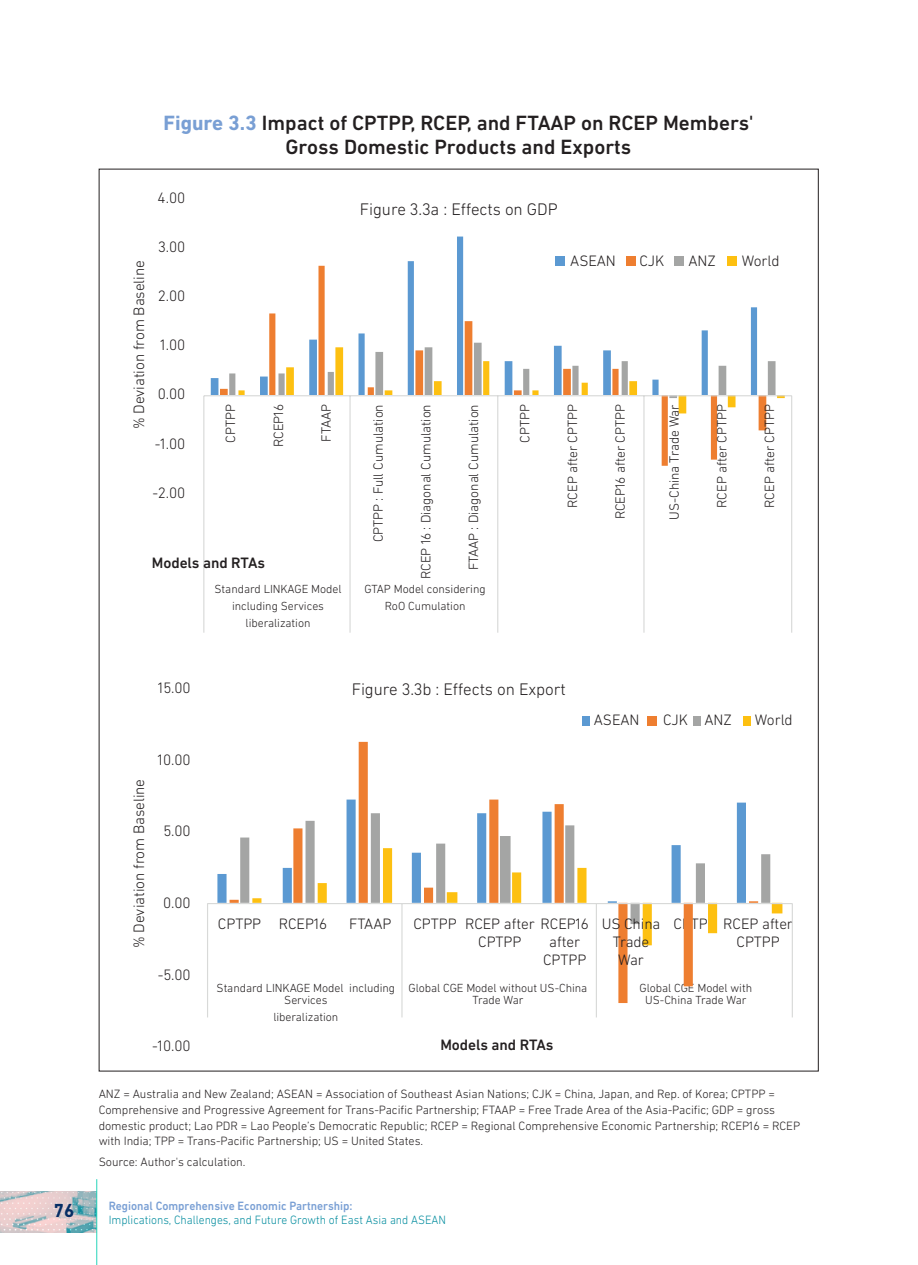
<style>
.page{position:relative;width:918px;height:1265px;background:#fff}
.page>*{position:absolute;margin:0;border:0;box-sizing:border-box;transform-origin:0 0}
.ASEAN_50_Table_Title{font:500 21px "DIN Next LT Pro";color:#231f20}
.t1{font:700 19.25px "DIN Next LT Pro";color:#062e65;scale:.95 1}
.TIM_2013_Figure_tabl{font:300 17.15px "DIN Next LT Pro";letter-spacing:-.005em;color:#231f20}
.TIM_2013_Figure_tabl-2{font:300 15.4px/18.4px "DIN Next LT Pro";letter-spacing:-.005em;color:#231f20;text-align:center}
.TIM_2013_Figure_tabl-3{font:500 15.4px "DIN Next LT Pro";letter-spacing:-.005em;color:#231f20}
.TIM_2013_Figure_tabl-4{font:300 13.65px "DIN Next LT Pro";letter-spacing:-.005em;color:#231f20}
.TIM_2013_Figure_tabl-5{font:300 12.25px/15.8px "DIN Next LT Pro";letter-spacing:-.005em;color:#231f20}
.t2{font:300 12.25px "DIN Next LT Pro";color:#028c9e;scale:.95 1}
.t3{font:500 12.25px "DIN Next LT Pro";color:#799fd4;scale:.95 1}
.TIM_2013_Figure_tabl-6{font:300 11.9px/11.9px "DIN Next LT Pro";letter-spacing:-.005em;color:#231f20;text-align:center}
.s1{font-weight:700;color:#799fd4}
</style>
<div class="page">
<svg style="left:211px;top:237px;width:526px;height:158px"></svg>
<svg style="left:220px;top:266px;width:546px;height:200px"></svg>
<svg style="left:229px;top:343px;width:556px;height:70px"></svg>
<hr style="left:204px;top:395px;width:587px;height:1px;background:#d8d9d8">
<hr style="left:791px;top:396px;width:1px;height:177px;background:#d8d9d8">
<hr style="left:643px;top:396px;width:1px;height:177px;background:#d8d9d8">
<hr style="left:497px;top:396px;width:1px;height:177px;background:#d8d9d8">
<hr style="left:349px;top:396px;width:2px;height:177px;background:#d8d9d8">
<hr style="left:203px;top:396px;width:1px;height:177px;background:#d8d9d8">
<hr style="left:791px;top:573px;width:1px;height:60px;background:#d8d9d8">
<hr style="left:643px;top:573px;width:1px;height:60px;background:#d8d9d8">
<hr style="left:497px;top:573px;width:1px;height:60px;background:#d8d9d8">
<hr style="left:349px;top:573px;width:2px;height:60px;background:#d8d9d8">
<hr style="left:203px;top:573px;width:1px;height:60px;background:#d8d9d8">
<div style="left:555px;top:257px;width:10px;height:9px;background:#5b99d2"></div>
<div style="left:626px;top:257px;width:9px;height:9px;background:#ee7e30"></div>
<div style="left:674px;top:257px;width:9px;height:9px;background:#a4a5a4"></div>
<div style="left:728px;top:257px;width:9px;height:9px;background:#fdc011"></div>
<svg style="left:217px;top:874px;width:13px;height:29px"></svg>
<svg style="left:230px;top:742px;width:516px;height:261px"></svg>
<svg style="left:240px;top:813px;width:506px;height:111px"></svg>
<svg style="left:252px;top:848px;width:530px;height:97px"></svg>
<hr style="left:207px;top:903px;width:585px;height:1px;background:#d8d9d8">
<hr style="left:792px;top:904px;width:1px;height:66px;background:#d8d9d8">
<hr style="left:596px;top:904px;width:1px;height:66px;background:#d8d9d8">
<hr style="left:401px;top:904px;width:1px;height:66px;background:#d8d9d8">
<hr style="left:207px;top:904px;width:1px;height:66px;background:#d8d9d8">
<hr style="left:792px;top:970px;width:1px;height:47px;background:#d8d9d8">
<hr style="left:596px;top:970px;width:1px;height:47px;background:#d8d9d8">
<hr style="left:401px;top:970px;width:1px;height:47px;background:#d8d9d8">
<hr style="left:207px;top:970px;width:1px;height:47px;background:#d8d9d8">
<div style="left:582px;top:716px;width:7px;height:9px;background:#5b99d2"></div>
<div style="left:647px;top:716px;width:9px;height:9px;background:#ee7e30"></div>
<div style="left:693px;top:716px;width:7px;height:9px;background:#a4a5a4"></div>
<div style="left:743px;top:716px;width:7px;height:9px;background:#fdc011"></div>
<img style="left:0;top:1191px;width:96px;height:42px">
<hr style="left:96px;top:1179px;width:1px;height:86px;background:#26d4ba">
<p class="TIM_2013_Figure_tabl-2" style="left:130px;top:429px;width:171px;rotate:-90deg">% Deviation from Baseline</p>
<p class="ASEAN_50_Table_Title" style="left:163px;top:111px;width:591px"><span class="s1">Figure 3.3</span> Impact of CPTPP, RCEP, and FTAAP on RCEP Members'</p>
<p class="ASEAN_50_Table_Title" style="left:285px;top:135px;width:347px">Gross Domestic Products and Exports</p>
<p class="TIM_2013_Figure_tabl-2" style="left:157px;top:188px;width:29px">4.00</p>
<p class="TIM_2013_Figure_tabl-2" style="left:158px;top:237px;width:29px">3.00</p>
<p class="TIM_2013_Figure_tabl-2" style="left:158px;top:287px;width:29px">2.00</p>
<p class="TIM_2013_Figure_tabl-2" style="left:161px;top:336px;width:26px">1.00</p>
<p class="TIM_2013_Figure_tabl-2" style="left:158px;top:385px;width:29px">0.00</p>
<p class="TIM_2013_Figure_tabl-2" style="left:155px;top:434px;width:32px">-1.00</p>
<p class="TIM_2013_Figure_tabl-2" style="left:153px;top:483px;width:34px">-2.00</p>
<p class="TIM_2013_Figure_tabl" style="left:360px;top:199px;width:199px">Figure 3.3a : Effects on GDP</p>
<p class="TIM_2013_Figure_tabl-2" style="left:570px;top:251px;width:47px">ASEAN</p>
<p class="TIM_2013_Figure_tabl-2" style="left:639px;top:251px;width:26px">CJK</p>
<p class="TIM_2013_Figure_tabl-2" style="left:688px;top:251px;width:29px">ANZ</p>
<p class="TIM_2013_Figure_tabl-2" style="left:742px;top:251px;width:39px">World</p>
<p class="TIM_2013_Figure_tabl-4" style="left:517px;top:443px;width:40px;rotate:-90deg">CPTPP</p>
<p class="TIM_2013_Figure_tabl-4" style="left:564px;top:508px;width:105px;rotate:-90deg">RCEP after CPTPP</p>
<p class="TIM_2013_Figure_tabl-4" style="left:612px;top:519px;width:117px;rotate:-90deg">RCEP16 after CPTPP</p>
<p class="TIM_2013_Figure_tabl-4" style="left:666px;top:520px;width:117px;rotate:-90deg">US-China Trade War</p>
<p class="TIM_2013_Figure_tabl-4" style="left:714px;top:508px;width:105px;rotate:-90deg">RCEP after CPTPP</p>
<p class="TIM_2013_Figure_tabl-4" style="left:762px;top:508px;width:105px;rotate:-90deg">RCEP after CPTPP</p>
<p class="TIM_2013_Figure_tabl-4" style="left:223px;top:443px;width:40px;rotate:-90deg">CPTPP</p>
<p class="TIM_2013_Figure_tabl-4" style="left:271px;top:447px;width:44px;rotate:-90deg">RCEP16</p>
<p class="TIM_2013_Figure_tabl-4" style="left:318px;top:442px;width:39px;rotate:-90deg">FTAAP</p>
<p class="TIM_2013_Figure_tabl-4" style="left:370px;top:542px;width:140px;rotate:-90deg">CPTPP : Full Cumulation</p>
<p class="TIM_2013_Figure_tabl-4" style="left:418px;top:579px;width:176px;rotate:-90deg">RCEP 16 : Diagonal Cumulation</p>
<p class="TIM_2013_Figure_tabl-4" style="left:466px;top:570px;width:168px;rotate:-90deg">FTAAP : Diagonal Cumulation</p>
<p class="TIM_2013_Figure_tabl-3" style="left:152px;top:554px;width:115px">Models and RTAs</p>
<p class="TIM_2013_Figure_tabl-6" style="left:215px;top:583px;width:128px">Standard LINKAGE Model</p>
<p class="TIM_2013_Figure_tabl-6" style="left:232px;top:600px;width:93px">including Services</p>
<p class="TIM_2013_Figure_tabl-6" style="left:246px;top:617px;width:66px">liberalization</p>
<p class="TIM_2013_Figure_tabl-6" style="left:365px;top:583px;width:123px">GTAP Model considering</p>
<p class="TIM_2013_Figure_tabl-6" style="left:385px;top:600px;width:82px">RoO Cumulation</p>
<p class="TIM_2013_Figure_tabl-2" style="left:158px;top:678px;width:34px">15.00</p>
<p class="TIM_2013_Figure_tabl-2" style="left:130px;top:948px;width:171px;rotate:-90deg">% Deviation from Baseline</p>
<p class="TIM_2013_Figure_tabl-2" style="left:158px;top:750px;width:34px">10.00</p>
<p class="TIM_2013_Figure_tabl-2" style="left:163px;top:822px;width:29px">5.00</p>
<p class="TIM_2013_Figure_tabl-2" style="left:163px;top:893px;width:29px">0.00</p>
<p class="TIM_2013_Figure_tabl-2" style="left:158px;top:965px;width:35px">-5.00</p>
<p class="TIM_2013_Figure_tabl-2" style="left:152px;top:1037px;width:40px">-10.00</p>
<p class="TIM_2013_Figure_tabl" style="left:352px;top:679px;width:216px">Figure 3.3b : Effects on Export</p>
<p class="TIM_2013_Figure_tabl-2" style="left:594px;top:710px;width:47px">ASEAN</p>
<p class="TIM_2013_Figure_tabl-2" style="left:663px;top:710px;width:26px">CJK</p>
<p class="TIM_2013_Figure_tabl-2" style="left:704px;top:710px;width:29px">ANZ</p>
<p class="TIM_2013_Figure_tabl-2" style="left:755px;top:710px;width:39px">World</p>
<p class="TIM_2013_Figure_tabl-2" style="left:218px;top:914px;width:45px">CPTPP</p>
<p class="TIM_2013_Figure_tabl-2" style="left:413px;top:914px;width:45px">CPTPP</p>
<p class="TIM_2013_Figure_tabl-2" style="left:465px;top:914px;width:125px">RCEP after RCEP16</p>
<p class="TIM_2013_Figure_tabl-2" style="left:673px;top:914px;width:121px">CPTPP RCEP after</p>
<p class="TIM_2013_Figure_tabl-2" style="left:478px;top:932px;width:45px">CPTPP</p>
<p class="TIM_2013_Figure_tabl-2" style="left:736px;top:932px;width:45px">CPTPP</p>
<p class="TIM_2013_Figure_tabl-2" style="left:279px;top:914px;width:50px">RCEP16</p>
<p class="TIM_2013_Figure_tabl-2" style="left:349px;top:914px;width:44px">FTAAP</p>
<p class="TIM_2013_Figure_tabl-2" style="left:602px;top:914px;width:60px">US China<br>Trade<br>War</p>
<p class="TIM_2013_Figure_tabl-2" style="left:543px;top:932px;width:45px">after<br>CPTPP</p>
<p class="TIM_2013_Figure_tabl-6" style="left:217px;top:982px;width:180px">Standard LINKAGE Model including<br>Services</p>
<p class="TIM_2013_Figure_tabl-6" style="left:273px;top:1011px;width:66px">liberalization</p>
<p class="TIM_2013_Figure_tabl-6" style="left:408px;top:982px;width:180px">Global CGE Model without US-China<br>Trade War</p>
<p class="TIM_2013_Figure_tabl-6" style="left:639px;top:982px;width:114px">Global CGE Model with<br>US-China Trade War</p>
<p class="TIM_2013_Figure_tabl-3" style="left:440px;top:1035px;width:115px">Models and RTAs</p>
<p class="TIM_2013_Figure_tabl-5" style="left:99px;top:1086px;width:703px">ANZ = Australia and New Zealand; ASEAN = Association of Southeast Asian Nations; CJK = China, Japan, and Rep. of Korea; CPTPP = Comprehensive and Progressive Agreement for Trans-Pacific Partnership; FTAAP = Free Trade Area of the Asia-Pacific; GDP = gross domestic product; Lao PDR = Lao People’s Democratic Republic; RCEP = Regional Comprehensive Economic Partnership; RCEP16 = RCEP with India; TPP = Trans-Pacific Partnership; US = United States.</p>
<p class="TIM_2013_Figure_tabl-5" style="left:99px;top:1154px;width:148px">Source: Author's calculation.</p>
<h2 class="t1" style="left:54px;top:1199px;width:23px">76</h2>
<p class="t3" style="left:109px;top:1199px;width:258px">Regional Comprehensive Economic Partnership:</p>
<p class="t2" style="left:109px;top:1213px;width:357px">Implications, Challenges, and Future Growth of East Asia and ASEAN</p>
</div>
